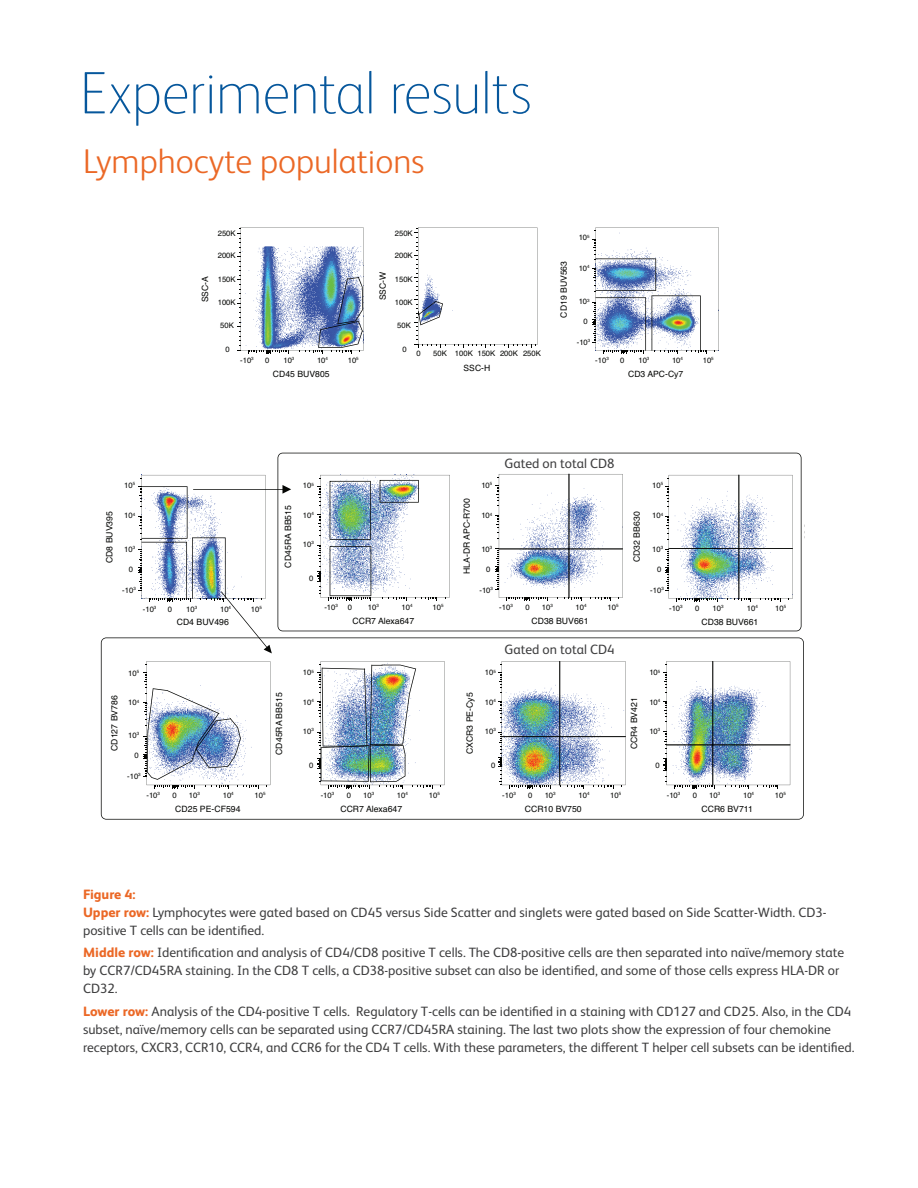
<style>
.page{position:relative;width:918px;height:1188px;background:#fff}
.page>*{position:absolute;margin:0;border:0;box-sizing:border-box;transform-origin:0 0}
.t1{font:100 60px "FS Albert Pro";letter-spacing:-.015em;color:#06579c}
.t2{font:300 34.5px "FS Albert Pro";color:#eb6826}
.t3{font:13.5px/18px "FS Albert Pro";color:#3e3e3f}
.t4{font:8.7px "Helvetica";color:#040503}
.t5{font:7.65px "Helvetica";color:#040503}
.t6{font:4.5px "Helvetica";color:#040503}
.s1{font-weight:800;color:#eb6826}
</style>
<div class="page">
<svg style="left:237px;top:228px;width:127px;height:126px"></svg>
<svg style="left:415px;top:228px;width:122px;height:120px"></svg>
<svg style="left:592px;top:228px;width:127px;height:126px"></svg>
<svg style="left:278px;top:453px;width:524px;height:178px"></svg>
<svg style="left:101px;top:638px;width:703px;height:182px"></svg>
<svg style="left:138px;top:475px;width:153px;height:178px"></svg>
<h1 class="t1" style="left:80px;top:54px;width:454px">Experimental results</h1>
<h2 class="t2" style="left:83px;top:138px;width:343px">Lymphocyte populations</h2>
<p class="t4" style="left:198px;top:302px;width:28px;rotate:-90deg">SSC-A</p>
<p class="t5" style="left:218px;top:227px;width:19px">250K</p>
<p class="t5" style="left:218px;top:250px;width:19px">200K</p>
<p class="t5" style="left:218px;top:273px;width:19px">150K</p>
<p class="t5" style="left:218px;top:297px;width:19px">100K</p>
<p class="t5" style="left:220px;top:320px;width:15px">50K</p>
<p class="t4" style="left:376px;top:300px;width:30px;rotate:-90deg">SSC-W</p>
<p class="t5" style="left:395px;top:227px;width:19px">250K</p>
<p class="t5" style="left:395px;top:250px;width:19px">200K</p>
<p class="t5" style="left:395px;top:273px;width:19px">150K</p>
<p class="t5" style="left:395px;top:297px;width:19px">100K</p>
<p class="t5" style="left:397px;top:320px;width:15px">50K</p>
<p class="t4" style="left:557px;top:318px;width:58px;rotate:-90deg">CD19 BUV563</p>
<p class="t5" style="left:579px;top:232px;width:13px">10<sup>5</sup></p>
<p class="t5" style="left:579px;top:262px;width:13px">10<sup>4</sup></p>
<p class="t5" style="left:579px;top:296px;width:13px">10<sup>3</sup></p>
<p class="t5" style="left:584px;top:316px;width:6px">0</p>
<p class="t5" style="left:577px;top:336px;width:15px">-10<sup>3</sup></p>
<p class="t5" style="left:225px;top:344px;width:6px">0</p>
<p class="t5" style="left:403px;top:344px;width:6px">0</p>
<p class="t5" style="left:416px;top:347px;width:6px">0</p>
<p class="t5" style="left:433px;top:347px;width:109px">50K 100K 150K 200K 250K</p>
<p class="t4" style="left:464px;top:362px;width:28px">SSC-H</p>
<p class="t5" style="left:240px;top:354px;width:15px">-10<sup>3</sup></p>
<p class="t5" style="left:265px;top:354px;width:6px">0</p>
<p class="t5" style="left:283px;top:354px;width:13px">10<sup>3</sup></p>
<p class="t5" style="left:317px;top:354px;width:13px">10<sup>4</sup></p>
<p class="t5" style="left:348px;top:354px;width:13px">10<sup>5</sup></p>
<p class="t5" style="left:595px;top:354px;width:15px">-10<sup>3</sup></p>
<p class="t5" style="left:620px;top:354px;width:6px">0</p>
<p class="t5" style="left:638px;top:354px;width:13px">10<sup>3</sup></p>
<p class="t5" style="left:672px;top:354px;width:13px">10<sup>4</sup></p>
<p class="t5" style="left:703px;top:354px;width:13px">10<sup>5</sup></p>
<p class="t4" style="left:273px;top:367px;width:58px">CD45 BUV805</p>
<p class="t4" style="left:628px;top:367px;width:57px">CD3 APC-Cy7</p>
<p class="t4" style="left:103px;top:563px;width:54px;rotate:-90deg">CD8 BUV395</p>
<p class="t3" style="left:505px;top:453px;width:112px">Gated on total CD8</p>
<p class="t5" style="left:124px;top:479px;width:13px">10<sup>5</sup></p>
<p class="t5" style="left:303px;top:480px;width:13px">10<sup>5</sup></p>
<p class="t5" style="left:481px;top:479px;width:13px">10<sup>5</sup></p>
<p class="t5" style="left:124px;top:510px;width:13px">10<sup>4</sup></p>
<p class="t5" style="left:124px;top:543px;width:13px">10<sup>3</sup></p>
<p class="t5" style="left:129px;top:564px;width:6px">0</p>
<p class="t4" style="left:281px;top:568px;width:64px;rotate:-90deg">CD45RA BB515</p>
<p class="t5" style="left:303px;top:509px;width:13px">10<sup>4</sup></p>
<p class="t5" style="left:303px;top:538px;width:13px">10<sup>3</sup></p>
<p class="t4" style="left:460px;top:574px;width:77px;rotate:-90deg">HLA-DR APC-R700</p>
<p class="t5" style="left:481px;top:510px;width:13px">10<sup>4</sup></p>
<p class="t5" style="left:481px;top:543px;width:13px">10<sup>3</sup></p>
<p class="t5" style="left:486px;top:564px;width:6px">0</p>
<p class="t5" style="left:309px;top:573px;width:6px">0</p>
<p class="t5" style="left:122px;top:584px;width:15px">-10<sup>3</sup></p>
<p class="t5" style="left:479px;top:584px;width:15px">-10<sup>3</sup></p>
<p class="t5" style="left:143px;top:603px;width:15px">-10<sup>3</sup></p>
<p class="t5" style="left:168px;top:603px;width:6px">0</p>
<p class="t5" style="left:186px;top:603px;width:13px">10<sup>3</sup></p>
<p class="t5" style="left:220px;top:603px;width:13px">10<sup>4</sup></p>
<p class="t5" style="left:251px;top:603px;width:13px">10<sup>5</sup></p>
<p class="t5" style="left:348px;top:601px;width:6px">0</p>
<p class="t5" style="left:499px;top:601px;width:15px">-10<sup>3</sup></p>
<p class="t5" style="left:542px;top:601px;width:13px">10<sup>3</sup></p>
<p class="t5" style="left:576px;top:601px;width:13px">10<sup>4</sup></p>
<p class="t5" style="left:607px;top:601px;width:13px">10<sup>5</sup></p>
<p class="t5" style="left:324px;top:601px;width:15px">-10<sup>3</sup></p>
<p class="t5" style="left:368px;top:601px;width:13px">10<sup>3</sup></p>
<p class="t5" style="left:402px;top:601px;width:13px">10<sup>4</sup></p>
<p class="t5" style="left:432px;top:601px;width:13px">10<sup>5</sup></p>
<p class="t5" style="left:525px;top:601px;width:6px">0</p>
<p class="t5" style="left:128px;top:667px;width:13px">10<sup>5</sup></p>
<p class="t4" style="left:177px;top:616px;width:54px">CD4 BUV496</p>
<p class="t5" style="left:303px;top:667px;width:13px">10<sup>5</sup></p>
<p class="t4" style="left:352px;top:614px;width:63px">CCR7 Alexa647</p>
<p class="t5" style="left:485px;top:667px;width:13px">10<sup>5</sup></p>
<p class="t4" style="left:532px;top:615px;width:58px">CD38 BUV661</p>
<p class="t3" style="left:505px;top:639px;width:112px">Gated on total CD4</p>
<p class="t4" style="left:630px;top:562px;width:52px;rotate:-90deg">CD32 BB630</p>
<p class="t5" style="left:652px;top:479px;width:13px">10<sup>5</sup></p>
<p class="t5" style="left:652px;top:510px;width:13px">10<sup>4</sup></p>
<p class="t5" style="left:652px;top:543px;width:13px">10<sup>3</sup></p>
<p class="t5" style="left:657px;top:564px;width:6px">0</p>
<p class="t5" style="left:650px;top:584px;width:15px">-10<sup>3</sup></p>
<p class="t5" style="left:669px;top:602px;width:15px">-10<sup>3</sup></p>
<p class="t5" style="left:713px;top:602px;width:13px">10<sup>3</sup></p>
<p class="t5" style="left:747px;top:602px;width:13px">10<sup>4</sup></p>
<p class="t5" style="left:775px;top:602px;width:13px">10<sup>5</sup></p>
<p class="t5" style="left:695px;top:602px;width:6px">0</p>
<p class="t4" style="left:701px;top:616px;width:58px">CD38 BUV661</p>
<p class="t5" style="left:649px;top:667px;width:13px">10<sup>5</sup></p>
<p class="t4" style="left:108px;top:751px;width:57px;rotate:-90deg">CD127 BV786</p>
<p class="t5" style="left:128px;top:697px;width:13px">10<sup>4</sup></p>
<p class="t5" style="left:128px;top:729px;width:13px">10<sup>3</sup></p>
<p class="t5" style="left:127px;top:770px;width:15px">-10<sup>3</sup></p>
<p class="t5" style="left:134px;top:750px;width:6px">0</p>
<p class="t4" style="left:272px;top:755px;width:64px;rotate:-90deg">CD45RA BB515</p>
<p class="t5" style="left:303px;top:696px;width:13px">10<sup>4</sup></p>
<p class="t5" style="left:303px;top:725px;width:13px">10<sup>3</sup></p>
<p class="t5" style="left:309px;top:759px;width:6px">0</p>
<p class="t4" style="left:463px;top:754px;width:63px;rotate:-90deg">CXCR3 PE-Cy5</p>
<p class="t5" style="left:485px;top:696px;width:13px">10<sup>4</sup></p>
<p class="t5" style="left:485px;top:725px;width:13px">10<sup>3</sup></p>
<p class="t5" style="left:491px;top:759px;width:6px">0</p>
<p class="t4" style="left:628px;top:749px;width:54px;rotate:-90deg">CCR4 BV421</p>
<p class="t5" style="left:649px;top:696px;width:13px">10<sup>4</sup></p>
<p class="t5" style="left:649px;top:725px;width:13px">10<sup>3</sup></p>
<p class="t5" style="left:656px;top:759px;width:6px">0</p>
<p class="t6" style="left:158px;top:790px;width:4px">3</p>
<p class="t5" style="left:189px;top:789px;width:13px">10<sup>3</sup></p>
<p class="t5" style="left:223px;top:789px;width:13px">10<sup>4</sup></p>
<p class="t5" style="left:255px;top:789px;width:13px">10<sup>5</sup></p>
<p class="t5" style="left:173px;top:789px;width:6px">0</p>
<p class="t5" style="left:667px;top:789px;width:15px">-10<sup>3</sup></p>
<p class="t5" style="left:709px;top:789px;width:13px">10<sup>3</sup></p>
<p class="t5" style="left:743px;top:789px;width:13px">10<sup>4</sup></p>
<p class="t5" style="left:775px;top:789px;width:13px">10<sup>5</sup></p>
<p class="t6" style="left:332px;top:790px;width:4px">3</p>
<p class="t5" style="left:363px;top:789px;width:13px">10<sup>3</sup></p>
<p class="t5" style="left:397px;top:789px;width:13px">10<sup>4</sup></p>
<p class="t5" style="left:429px;top:789px;width:13px">10<sup>5</sup></p>
<p class="t5" style="left:502px;top:789px;width:15px">-10<sup>3</sup></p>
<p class="t5" style="left:545px;top:789px;width:13px">10<sup>3</sup></p>
<p class="t5" style="left:578px;top:789px;width:13px">10<sup>4</sup></p>
<p class="t5" style="left:610px;top:789px;width:13px">10<sup>5</sup></p>
<p class="t5" style="left:146px;top:789px;width:13px">-10</p>
<p class="t5" style="left:347px;top:789px;width:6px">0</p>
<p class="t5" style="left:321px;top:789px;width:13px">-10</p>
<p class="t5" style="left:528px;top:789px;width:6px">0</p>
<p class="t5" style="left:693px;top:789px;width:6px">0</p>
<p class="t4" style="left:175px;top:802px;width:67px">CD25 PE-CF594</p>
<p class="t4" style="left:340px;top:802px;width:63px">CCR7 Alexa647</p>
<p class="t4" style="left:525px;top:802px;width:58px">CCR10 BV750</p>
<p class="t4" style="left:701px;top:802px;width:53px">CCR6 BV711</p>
<p class="t3" style="left:83px;top:884px;width:745px"><span class="s1">Figure 4:<br>Upper row:</span> Lymphocytes were gated based on CD45 versus Side Scatter and singlets were gated based on Side Scatter-Width. CD3- positive T cells can be identified.</p>
<p class="t3" style="left:83px;top:943px;width:763px"><span class="s1">Middle row:</span> Identification and analysis of CD4/CD8 positive T cells. The CD8-positive cells are then separated into naïve/memory state by CCR7/CD45RA staining. In the CD8 T cells, a CD38-positive subset can also be identified, and some of those cells express HLA-DR or<br>CD32.</p>
<p class="t3" style="left:83px;top:1001px;width:773px"><span class="s1">Lower row:</span> Analysis of the CD4-positive T cells. Regulatory T-cells can be identified in a staining with CD127 and CD25. Also, in the CD4 subset, naïve/memory cells can be separated using CCR7/CD45RA staining. The last two plots show the expression of four chemokine receptors, CXCR3, CCR10, CCR4, and CCR6 for the CD4 T cells. With these parameters, the different T helper cell subsets can be identified.</p>
<p class="t5" style="left:831px;top:954px;width:15px">-10<sup>3</sup></p>
</div>
